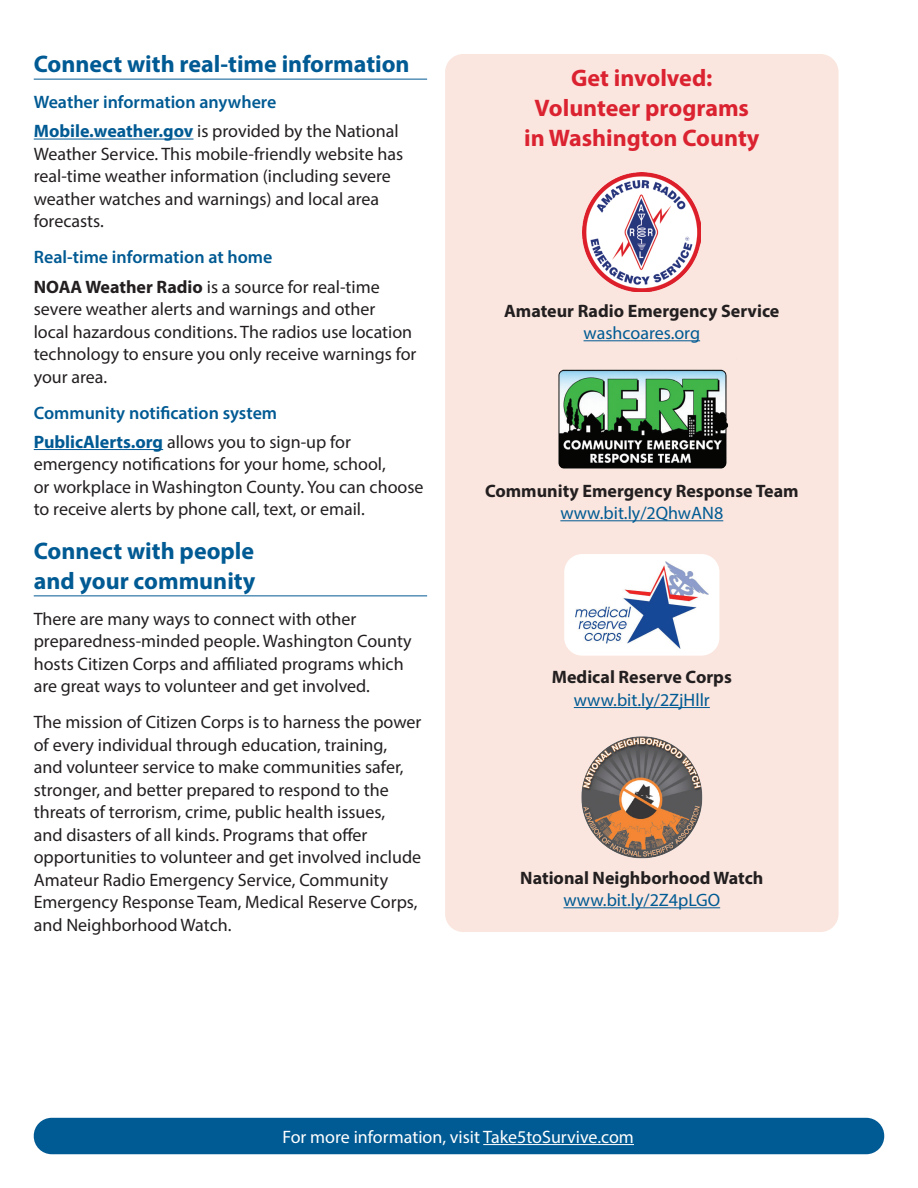
<style>
.page{position:relative;width:918px;height:1188px;background:#fff}
.page>*{position:absolute;margin:0;border:0;box-sizing:border-box;transform-origin:0 0}
.t1{font:700 24px/30px "Myriad Pro";color:#005a93}
.t2{font:700 24px/30px "Myriad Pro";color:#db2230;text-align:center}
.t3{font:18px/22.5px "Myriad Pro";color:#231f20}
.t4{font:600 18px/29.2px "Myriad Pro";color:#005a93}
.t5{font:700 18px "Myriad Pro";color:#231f20}
.t6{font:18px "Myriad Pro";color:#005a93}
.t7{font:18px "Myriad Pro";color:#fff}
.s1{font-weight:700}
.s2{font-weight:400;color:#231f20}
.s3{font-weight:700;color:#231f20}
</style>
<div class="page">
<div style="left:34px;top:1118px;width:850px;height:36px;background:#005a93;border-radius:18px"></div>
<hr style="left:483px;top:1144px;width:151px;height:1px;background:#fff">
<hr style="left:34px;top:79px;width:393px;height:1px;background:#005a93">
<hr style="left:34px;top:139px;width:160px;height:1px;background:#005a93">
<hr style="left:34px;top:449px;width:129px;height:1px;background:#005a93">
<hr style="left:34px;top:596px;width:393px;height:1px;background:#005a93">
<div style="left:445px;top:54px;width:394px;height:878px;background:#fae6de;border-radius:18px"></div>
<hr style="left:584px;top:340px;width:116px;height:1px;background:#005a93">
<hr style="left:560px;top:520px;width:163px;height:1px;background:#005a93">
<hr style="left:574px;top:707px;width:136px;height:1px;background:#005a93">
<hr style="left:564px;top:907px;width:156px;height:1px;background:#005a93">
<img style="left:583px;top:173px;width:118px;height:118px">
<img style="left:558px;top:369px;width:171px;height:100px">
<div style="left:564px;top:554px;width:155px;height:102px;background:#fff;border-radius:18px"></div>
<img style="left:575px;top:561px;width:134px;height:88px">
<img style="left:581px;top:737px;width:122px;height:121px">
<h1 class="t1" style="left:34px;top:48px;width:377px">Connect with real-time information</h1>
<p class="t4" style="left:34px;top:87px;width:366px">Weather information anywhere<br><span class="s1">Mobile.weather.gov</span> <span class="s2">is provided by the National</span></p>
<p class="t3" style="left:34px;top:142px;width:371px">Weather Service. This mobile-friendly website has real-time weather information (including severe weather watches and warnings) and local area forecasts.</p>
<p class="t4" style="left:34px;top:242px;width:348px">Real-time information at home<br><span class="s3">NOAA Weather Radio</span> <span class="s2">is a source for real-time</span></p>
<p class="t3" style="left:34px;top:297px;width:384px">severe weather alerts and warnings and other<br>local hazardous conditions. The radios use location technology to ensure you only receive warnings for your area.</p>
<p class="t4" style="left:34px;top:397px;width:319px">Community notification system<br><span class="s1">PublicAlerts.org</span> <span class="s2">allows you to sign-up for</span></p>
<p class="t3" style="left:34px;top:453px;width:391px">emergency notifications for your home, school,<br>or workplace in Washington County. You can choose to receive alerts by phone call, text, or email.</p>
<h1 class="t1" style="left:34px;top:535px;width:223px">Connect with people and your community</h1>
<p class="t3" style="left:34px;top:607px;width:380px">There are many ways to connect with other preparedness-minded people. Washington County hosts Citizen Corps and affiliated programs which are great ways to volunteer and get involved.</p>
<p class="t3" style="left:34px;top:711px;width:389px">The mission of Citizen Corps is to harness the power of every individual through education, training,<br>and volunteer service to make communities safer, stronger, and better prepared to respond to the threats of terrorism, crime, public health issues,<br>and disasters of all kinds. Programs that offer opportunities to volunteer and get involved include Amateur Radio Emergency Service, Community Emergency Response Team, Medical Reserve Corps, and Neighborhood Watch.</p>
<h1 class="t2" style="left:524px;top:62px;width:237px">Get involved:<br>Volunteer programs in Washington County</h1>
<p class="t5" style="left:504px;top:299px;width:277px">Amateur Radio Emergency Service</p>
<p class="t6" style="left:584px;top:322px;width:118px">washcoares.org</p>
<p class="t5" style="left:485px;top:479px;width:315px">Community Emergency Response Team</p>
<p class="t6" style="left:560px;top:502px;width:164px">www.bit.ly/2QhwAN8</p>
<p class="t5" style="left:552px;top:665px;width:181px">Medical Reserve Corps</p>
<p class="t6" style="left:574px;top:689px;width:138px">www.bit.ly/2ZjHllr</p>
<p class="t5" style="left:520px;top:866px;width:245px">National Neighborhood Watch</p>
<p class="t6" style="left:564px;top:889px;width:158px">www.bit.ly/2Z4pLGO</p>
<p class="t7" style="left:283px;top:1126px;width:353px">For more information, visit Take5toSurvive.com</p>
</div>
